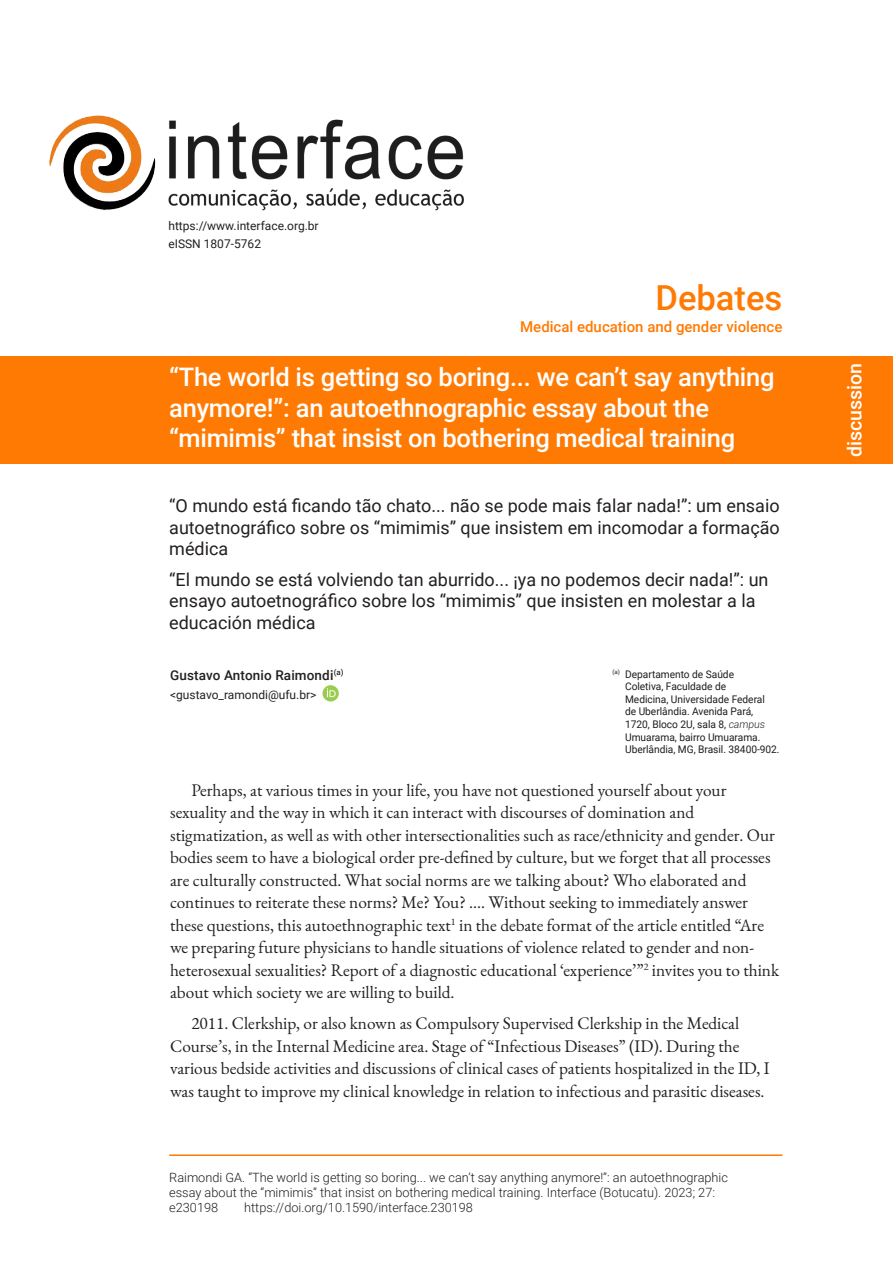
<style>
.page{position:relative;width:893px;height:1263px;background:#fff}
.page>*{position:absolute;margin:0;border:0;box-sizing:border-box;transform-origin:0 0}
.t1{font:500 34.5px "Roboto";color:#ff7a03}
.t2{font:500 25.5px/30.6px "Roboto";letter-spacing:-.01em;color:#fff}
.t3{font:500 19.5px "Roboto";color:#fff}
.t4{font:18px/21.6px "Roboto";color:#231f20;text-align:justify}
.t5{font:17.25px/22.5px "EB Garamond";color:#231f20}
.t6{font:500 15px "Roboto";color:#ff7a03}
.t7{font:500 13.5px "Roboto";letter-spacing:.01em;color:#231f20}
.t8{font:300 12.75px/15.3px "Roboto";color:#1d1d1d}
.t9{font:300 12.75px "Roboto";color:#231f20}
.t10{font:12px/18px "Roboto";color:#231f20}
.t11{font:10.5px/12.6px "Roboto";color:#1d1d1d}
.s1{font-weight:300;font-style:italic}
.s2{color:#231f20}
</style>
<div class="page">
<div style="left:0;top:356px;width:893px;height:108px;background:#ff7a03"></div>
<img style="left:168px;top:119px;width:296px;height:91px">
<img style="left:49px;top:116px;width:107px;height:94px">
<hr style="left:169px;top:1154px;width:613px;height:2px;background:#ff7a03">
<svg style="left:322px;top:685px;width:17px;height:16px"></svg>
<svg style="left:327px;top:688px;width:9px;height:9px"></svg>
<p class="t10" style="left:168px;top:216px;width:152px">https://www.interface.org.br eISSN 1807-5762</p>
<h1 class="t1" style="left:655px;top:273px;width:128px">Debates</h1>
<p class="t6" style="left:520px;top:316px;width:264px">Medical education and gender violence</p>
<h2 class="t2" style="left:169px;top:361px;width:607px">“The world is getting so boring... we can’t say anything anymore!”: an autoethnographic essay about the “mimimis” that insist on bothering medical training</h2>
<p class="t4" style="left:169px;top:494px;width:612px">“O mundo está ficando tão chato... não se pode mais falar nada!”: um ensaio autoetnográfico sobre os “mimimis” que insistem em incomodar a formação médica</p>
<p class="t4" style="left:169px;top:568px;width:601px;text-align:left">“El mundo se está volviendo tan aburrido... ¡ya no podemos decir nada!”: un ensayo autoetnográfico sobre los “mimimis” que insisten en molestar a la educación médica</p>
<p class="t7" style="left:170px;top:666px;width:175px">Gustavo Antonio Raimondi<sup>(a)</sup></p>
<p class="t10" style="left:170px;top:686px;width:148px">&lt;gustavo_ramondi@ufu.br&gt;</p>
<p class="t11" style="left:625px;top:667px;width:156px;text-indent:-13px"><sup>(a)</sup> Departamento de Saúde<br>Coletiva, Faculdade de<br>Medicina, Universidade Federal<br>de Uberlândia. Avenida Pará,<br>1720, Bloco 2U, sala 8, <span class="s1">campus<br></span>Umuarama, bairro Umuarama.<br>Uberlândia, MG, Brasil. 38400-902.</p>
<p class="t5" style="left:170px;top:779px;width:610px;text-indent:21px">Perhaps, at various times in your life, you have not questioned yourself about your sexuality and the way in which it can interact with discourses of domination and stigmatization, as well as with other intersectionalities such as race/ethnicity and gender. Our bodies seem to have a biological order pre-defined by culture, but we forget that all processes are culturally constructed. What social norms are we talking about? Who elaborated and continues to reiterate these norms? Me? You? .... Without seeking to immediately answer these questions, this autoethnographic text<sup>1</sup> in the debate format of the article entitled “Are we preparing future physicians to handle situations of violence related to gender and non&shy;heterosexual sexualities? Report of a diagnostic educational ‘experience’”<sup>2</sup> invites you to think about which society we are willing to build.</p>
<p class="t5" style="left:170px;top:1012px;width:601px;text-indent:21px">2011. Clerkship, or also known as Compulsory Supervised Clerkship in the Medical Course’s, in the Internal Medicine area. Stage of “Infectious Diseases” (ID). During the various bedside activities and discussions of clinical cases of patients hospitalized in the ID, I was taught to improve my clinical knowledge in relation to infectious and parasitic diseases.</p>
<p class="t8" style="left:169px;top:1169px;width:560px">Raimondi GA<span class="s2">.</span> “The world is getting so boring... we can’t say anything anymore!”: an autoethnographic essay about the “mimimis” that insist on bothering medical training<span class="s2">. Interface (Botucatu). 2023; 27: e230198</span></p>
<p class="t9" style="left:244px;top:1198px;width:230px">https://doi.org/10.1590/interface.230198</p>
<p class="t3" style="left:841px;top:457px;width:96px;rotate:-90deg">discussion</p>
</div>
